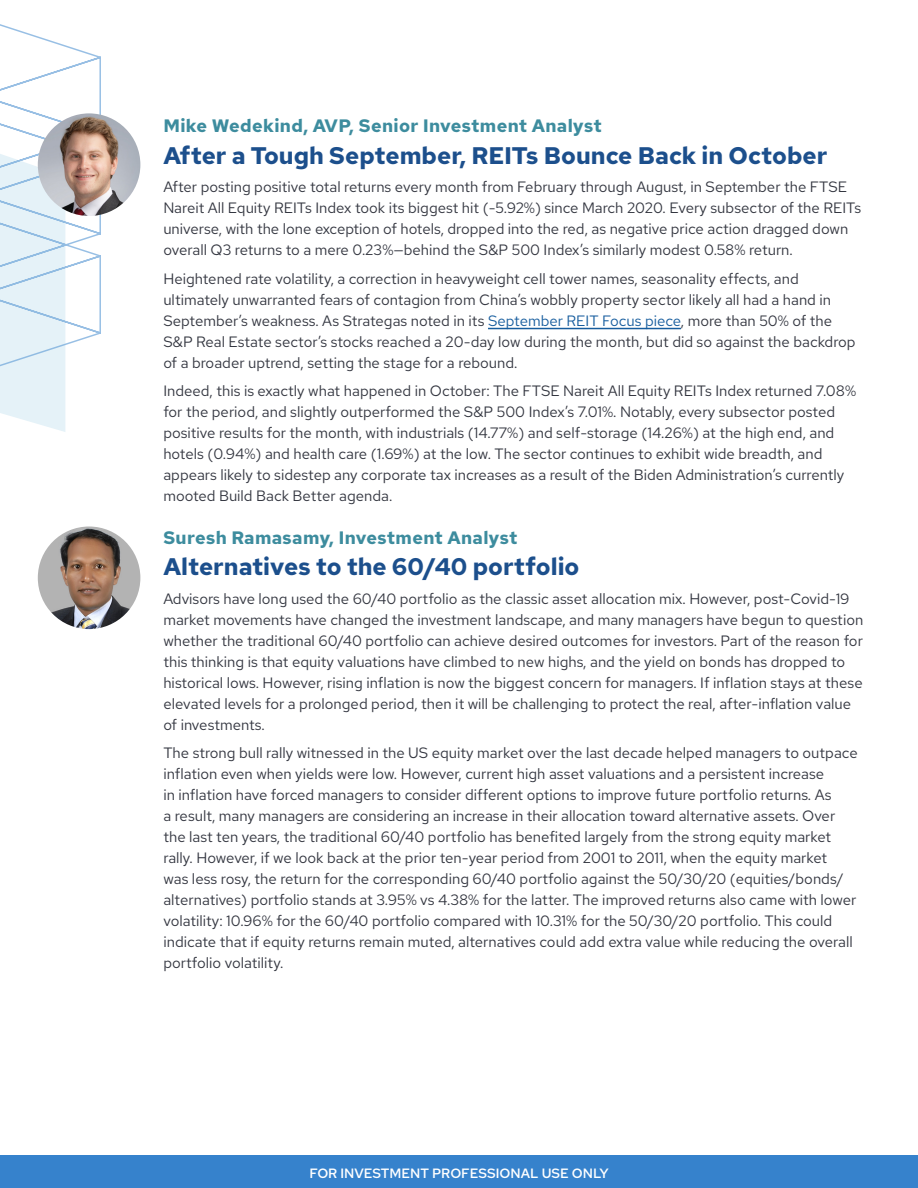
<style>
.page{position:relative;width:918px;height:1188px;background:#fff}
.page>*{position:absolute;margin:0;border:0;box-sizing:border-box;transform-origin:0 0}
.Headers{font:700 24px "Red Hat Text";color:#1c4f8c}
.Name{font:700 18px "Red Hat Text";letter-spacing:.02em;color:#3d8c9e}
.Bodytext{font:15px/21px "Red Hat Text";color:#333640}
.t1{font:500 13.5px "Red Hat Text";color:#fff}
.s1{color:#175d9e}
</style>
<div class="page">
<div style="left:0;top:1155px;width:918px;height:33px;background:#3682cc"></div>
<svg style="left:0;top:24px;width:102px;height:408px"></svg>
<hr style="left:488px;top:328px;width:193px;height:1px;background:#175d9e">
<img style="left:38px;top:113px;width:102px;height:103px;border-radius:51px">
<img style="left:38px;top:526px;width:102px;height:103px;border-radius:51px">
<p class="Name" style="left:163px;top:113px;width:440px">Mike Wedekind, AVP, Senior Investment Analyst</p>
<p class="Headers" style="left:163px;top:139px;width:666px">After a Tough September, REITs Bounce Back in October</p>
<p class="Bodytext" style="left:163px;top:176px;width:700px">After posting positive total returns every month from February through August, in September the FTSE Nareit All Equity REITs Index took its biggest hit (-5.92%) since March 2020. Every subsector of the REITs universe, with the lone exception of hotels, dropped into the red, as negative price action dragged down overall Q3 returns to a mere 0.23%—behind the S&amp;P 500 Index’s similarly modest 0.58% return.</p>
<p class="Bodytext" style="left:163px;top:268px;width:694px">Heightened rate volatility, a correction in heavyweight cell tower names, seasonality effects, and ultimately unwarranted fears of contagion from China’s wobbly property sector likely all had a hand in September’s weakness. As Strategas noted in its <span class="s1">September REIT Focus piece</span>, more than 50% of the S&amp;P Real Estate sector’s stocks reached a 20-day low during the month, but did so against the backdrop of a broader uptrend, setting the stage for a rebound.</p>
<p class="Bodytext" style="left:163px;top:380px;width:694px">Indeed, this is exactly what happened in October: The FTSE Nareit All Equity REITs Index returned 7.08% for the period, and slightly outperformed the S&amp;P 500 Index’s 7.01%. Notably, every subsector posted positive results for the month, with industrials (14.77%) and self-storage (14.26%) at the high end, and hotels (0.94%) and health care (1.69%) at the low. The sector continues to exhibit wide breadth, and appears likely to sidestep any corporate tax increases as a result of the Biden Administration’s currently mooted Build Back Better agenda.</p>
<p class="Name" style="left:163px;top:525px;width:356px">Suresh Ramasamy, Investment Analyst</p>
<p class="Headers" style="left:163px;top:551px;width:418px">Alternatives to the 60/40 portfolio</p>
<p class="Bodytext" style="left:163px;top:588px;width:701px">Advisors have long used the 60/40 portfolio as the classic asset allocation mix. However, post-Covid-19 market movements have changed the investment landscape, and many managers have begun to question whether the traditional 60/40 portfolio can achieve desired outcomes for investors. Part of the reason for this thinking is that equity valuations have climbed to new highs, and the yield on bonds has dropped to historical lows. However, rising inflation is now the biggest concern for managers. If inflation stays at these elevated levels for a prolonged period, then it will be challenging to protect the real, after-inflation value of investments.</p>
<p class="Bodytext" style="left:163px;top:742px;width:696px">The strong bull rally witnessed in the US equity market over the last decade helped managers to outpace inflation even when yields were low. However, current high asset valuations and a persistent increase<br>in inflation have forced managers to consider different options to improve future portfolio returns. As<br>a result, many managers are considering an increase in their allocation toward alternative assets. Over the last ten years, the traditional 60/40 portfolio has benefited largely from the strong equity market rally. However, if we look back at the prior ten-year period from 2001 to 2011, when the equity market<br>was less rosy, the return for the corresponding 60/40 portfolio against the 50/30/20 (equities/bonds/ alternatives) portfolio stands at 3.95% vs 4.38% for the latter. The improved returns also came with lower volatility: 10.96% for the 60/40 portfolio compared with 10.31% for the 50/30/20 portfolio. This could indicate that if equity returns remain muted, alternatives could add extra value while reducing the overall portfolio volatility.</p>
<p class="t1" style="left:309px;top:1164px;width:301px">FOR INVESTMENT PROFESSIONAL USE ONLY</p>
</div>
